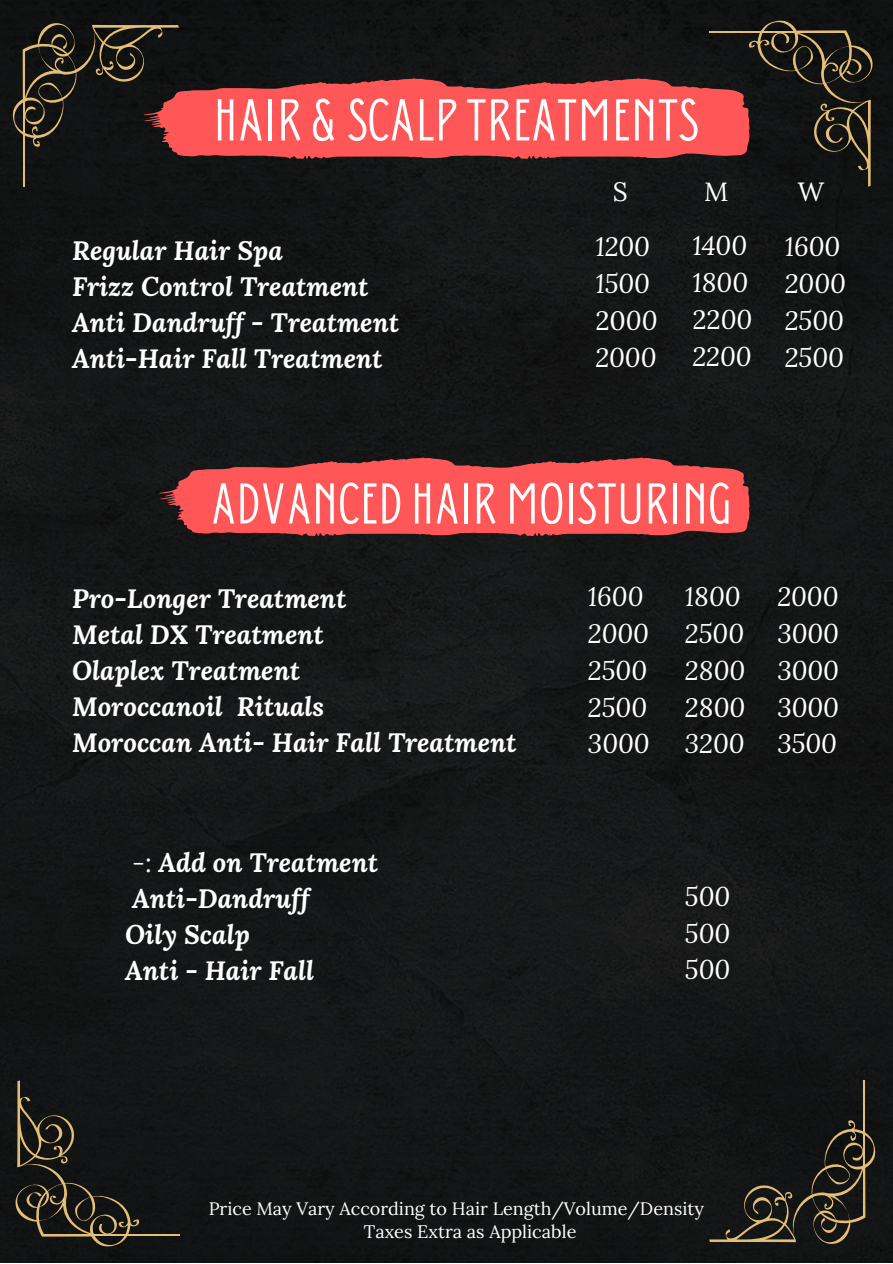
<style>
.page{position:relative;width:893px;height:1264px;background:#fff}
.page>*{position:absolute;margin:0;border:0;box-sizing:border-box;transform-origin:0 0}
.t1{font:58.95px "Donau Uppercase Neue";color:#fff}
.t2{font:57.3px "Donau Uppercase Neue";color:#fff}
.t3{font:italic 700 26.4px/36px "Lora";color:#fff}
.t4{font:italic 26.4px/36.8px "Lora";color:#fff}
.t5{font:26.4px "Lora";color:#fff}
.t6{font:18.15px "Lora";color:#fff}
.t7{font:18px "Lora";color:#fff}
.s1{font-style:normal}
.s2{font-weight:400;font-style:normal}
</style>
<div class="page">
<div style="left:0;top:0;width:892px;height:1262px;background:#151617"></div>
<svg style="left:159px;top:457px;width:590px;height:79px;background:#da4d4d"></svg>
<svg style="left:10px;top:1080px;width:139px;height:168px;background:#24211c"></svg>
<hr style="left:42px;top:1234px;width:137px;height:2px;background:#e2be76">
<svg style="left:709px;top:1109px;width:168px;height:140px;background:#24221c"></svg>
<hr style="left:863px;top:1080px;width:2px;height:137px;background:#e2be76">
<svg style="left:10px;top:18px;width:867px;height:169px;background:#5c2c2a"></svg>
<hr style="left:23px;top:50px;width:2px;height:137px;background:#e2be76">
<h1 class="t1" style="left:213px;top:83px;width:487px">HAIR &amp; SCALPTREATMENTS</h1>
<p class="t5" style="left:613px;top:174px;width:16px">S</p>
<p class="t5" style="left:704px;top:174px;width:26px">M</p>
<p class="t5" style="left:797px;top:174px;width:28px">W</p>
<p class="t3" style="left:72px;top:232px;width:328px">Regular Hair Spa<br>Frizz Control Treatment<br>Anti Dandruff - Treatment<br>Anti-Hair Fall Treatment</p>
<p class="t4" style="left:595px;top:228px;width:64px">1200<br>1500<br><span class="s1">20</span>00<br>2000</p>
<p class="t4" style="left:692px;top:227px;width:61px">1400<br>1800<br><span class="s1">22</span>00<br>2200</p>
<p class="t4" style="left:784px;top:228px;width:63px">1600<br>2000<br>2500<br>2500</p>
<h2 class="t2" style="left:211px;top:468px;width:521px">ADVANCED HAIR MOISTURING</h2>
<p class="t3" style="left:72px;top:579px;width:446px">Pro-Longer Treatment<br>Metal DX Treatment<br>Olaplex Treatment<br>Moroccanoil Rituals<br>Moroccan Anti- Hair Fall Treatment</p>
<p class="t4" style="left:588px;top:577px;width:63px">1600<br>2000<br>2500<br>2500<br>3000</p>
<p class="t4" style="left:685px;top:577px;width:62px">1800<br>2500<br>2800<br>2800<br>3200</p>
<p class="t4" style="left:777px;top:577px;width:63px;text-align:justify">2000<br>3000<br>3000<br>3000<br>3500</p>
<p class="t3" style="left:125px;top:844px;width:254px"><span class="s2">-:</span> Add on Treatment<br>Anti-Dandruff<br>Oily Scalp<br>Anti - Hair Fall</p>
<p class="t4" style="left:685px;top:877px;width:47px;text-align:justify">500<br>500<br>500</p>
<p class="t7" style="left:209px;top:1196px;width:496px">Price May Vary According to Hair Length/Volume/Density</p>
<p class="t6" style="left:364px;top:1219px;width:214px">Taxes Extra as Applicable</p>
</div>
